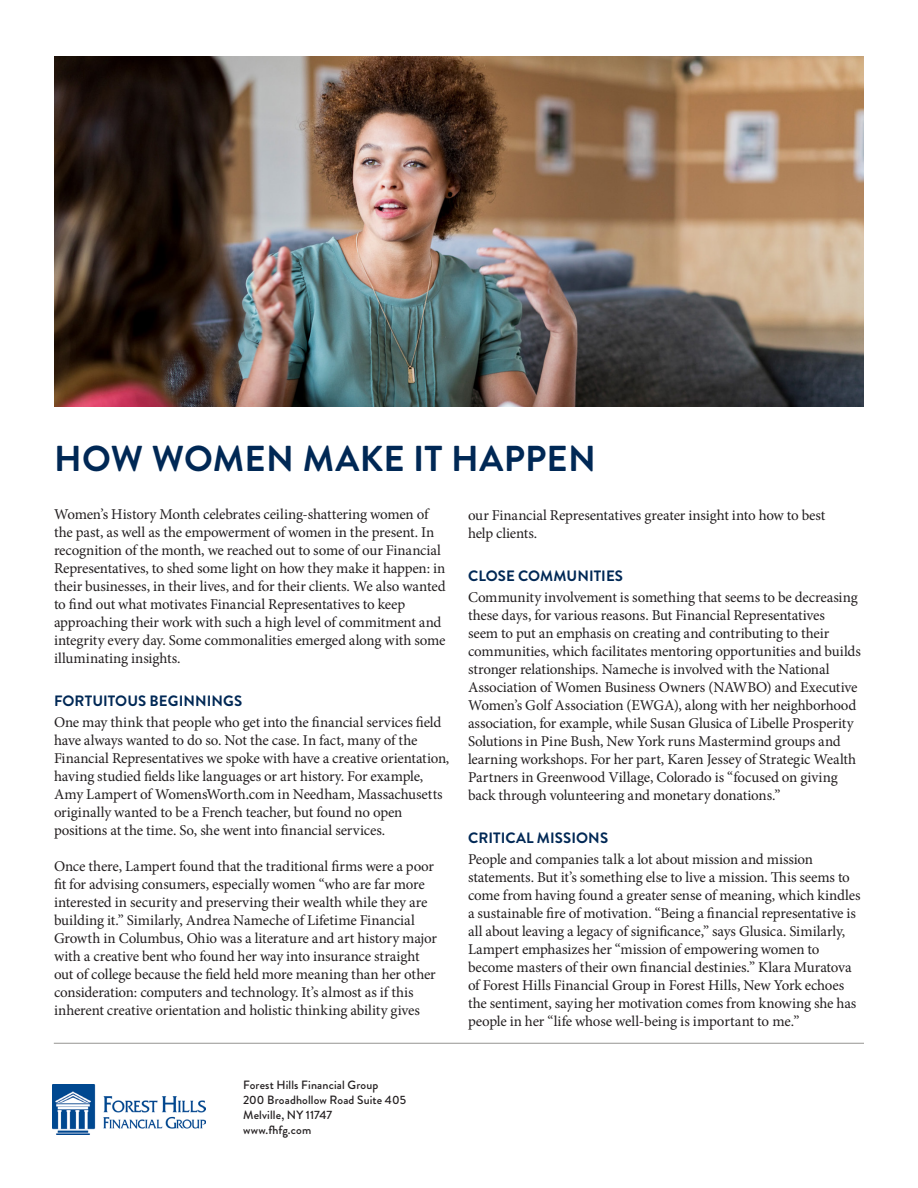
<style>
.page{position:relative;width:918px;height:1188px;background:#fff}
.page>*{position:absolute;margin:0;border:0;box-sizing:border-box;transform-origin:0 0}
.Headline_24_24pt___S{font:700 36px "Brandon Grotesque";letter-spacing:.01em;color:#002855}
.Body_Copy_10_12pt{font:15px/18px "Minion Pro";letter-spacing:-.01em;color:#231f20}
.Body_Headline_10_12p{font:700 15px "Brandon Grotesque";letter-spacing:.005em;color:#002855}
.Address_8_10pt{font:500 12px "Brandon Grotesque";letter-spacing:.01em;color:#231f20}
</style>
<div class="page">
<hr style="left:54px;top:1043px;width:810px;height:1px;background:#959491">
<img style="left:54px;top:57px;width:810px;height:349px">
<img style="left:52px;top:1085px;width:153px;height:49px">
<p class="Headline_24_24pt___S" style="left:54px;top:434px;width:543px">HOW WOMEN MAKE IT HAPPEN</p>
<p class="Body_Copy_10_12pt" style="left:468px;top:506px;width:359px">our Financial Representatives greater insight into how to best help clients.</p>
<p class="Body_Headline_10_12p" style="left:468px;top:565px;width:156px">CLOSE COMMUNITIES</p>
<p class="Body_Copy_10_12pt" style="left:468px;top:588px;width:395px">Community involvement is something that seems to be decreasing these days, for various reasons. But Financial Representatives<br>seem to put an emphasis on creating and contributing to their communities, which facilitates mentoring opportunities and builds stronger relationships. Nameche is involved with the National Association of Women Business Owners (NAWBO) and Executive Women’s Golf Association (EWGA), along with her neighborhood association, for example, while Susan Glusica of Libelle Prosperity Solutions in Pine Bush, New York runs Mastermind groups and learning workshops. For her part, Karen Jessey of Strategic Wealth Partners in Greenwood Village, Colorado is “focused on giving back through volunteering and monetary donations.”</p>
<p class="Body_Headline_10_12p" style="left:468px;top:827px;width:142px">CRITICAL MISSIONS</p>
<p class="Body_Copy_10_12pt" style="left:468px;top:850px;width:394px">People and companies talk a lot about mission and mission statements. But it’s something else to live a mission. This seems to come from having found a greater sense of meaning, which kindles a sustainable fire of motivation. “Being a financial representative is all about leaving a legacy of significance,” says Glusica. Similarly, Lampert emphasizes her “mission of empowering women to become masters of their own financial destinies.” Klara Muratova of Forest Hills Financial Group in Forest Hills, New York echoes the sentiment, saying her motivation comes from knowing she has people in her “life whose well-being is important to me.”</p>
<p class="Body_Copy_10_12pt" style="left:54px;top:506px;width:393px">Women’s History Month celebrates ceiling-shattering women of the past, as well as the empowerment of women in the present. In recognition of the month, we reached out to some of our Financial Representatives, to shed some light on how they make it happen: in their businesses, in their lives, and for their clients. We also wanted to find out what motivates Financial Representatives to keep approaching their work with such a high level of commitment and integrity every day. Some commonalities emerged along with some illuminating insights.</p>
<p class="Body_Headline_10_12p" style="left:54px;top:691px;width:190px">FORTUITOUS BEGINNINGS</p>
<p class="Body_Copy_10_12pt" style="left:54px;top:714px;width:397px">One may think that people who get into the financial services field have always wanted to do so. Not the case. In fact, many of the Financial Representatives we spoke with have a creative orientation, having studied fields like languages or art history. For example, Amy Lampert of WomensWorth.com in Needham, Massachusetts originally wanted to be a French teacher, but found no open positions at the time. So, she went into financial services.</p>
<p class="Body_Copy_10_12pt" style="left:54px;top:858px;width:385px">Once there, Lampert found that the traditional firms were a poor fit for advising consumers, especially women “who are far more interested in security and preserving their wealth while they are building it.” Similarly, Andrea Nameche of Lifetime Financial Growth in Columbus, Ohio was a literature and art history major with a creative bent who found her way into insurance straight out of college because the field held more meaning than her other consideration: computers and technology. It’s almost as if this inherent creative orientation and holistic thinking ability gives</p>
<p class="Address_8_10pt" style="left:243px;top:1077px;width:137px">Forest Hills Financial Group</p>
<p class="Address_8_10pt" style="left:243px;top:1092px;width:165px">200 Broadhollow Road Suite 405</p>
<p class="Address_8_10pt" style="left:243px;top:1107px;width:91px">Melville, NY 11747</p>
<p class="Address_8_10pt" style="left:243px;top:1122px;width:70px">www.fhfg.com</p>
</div>
